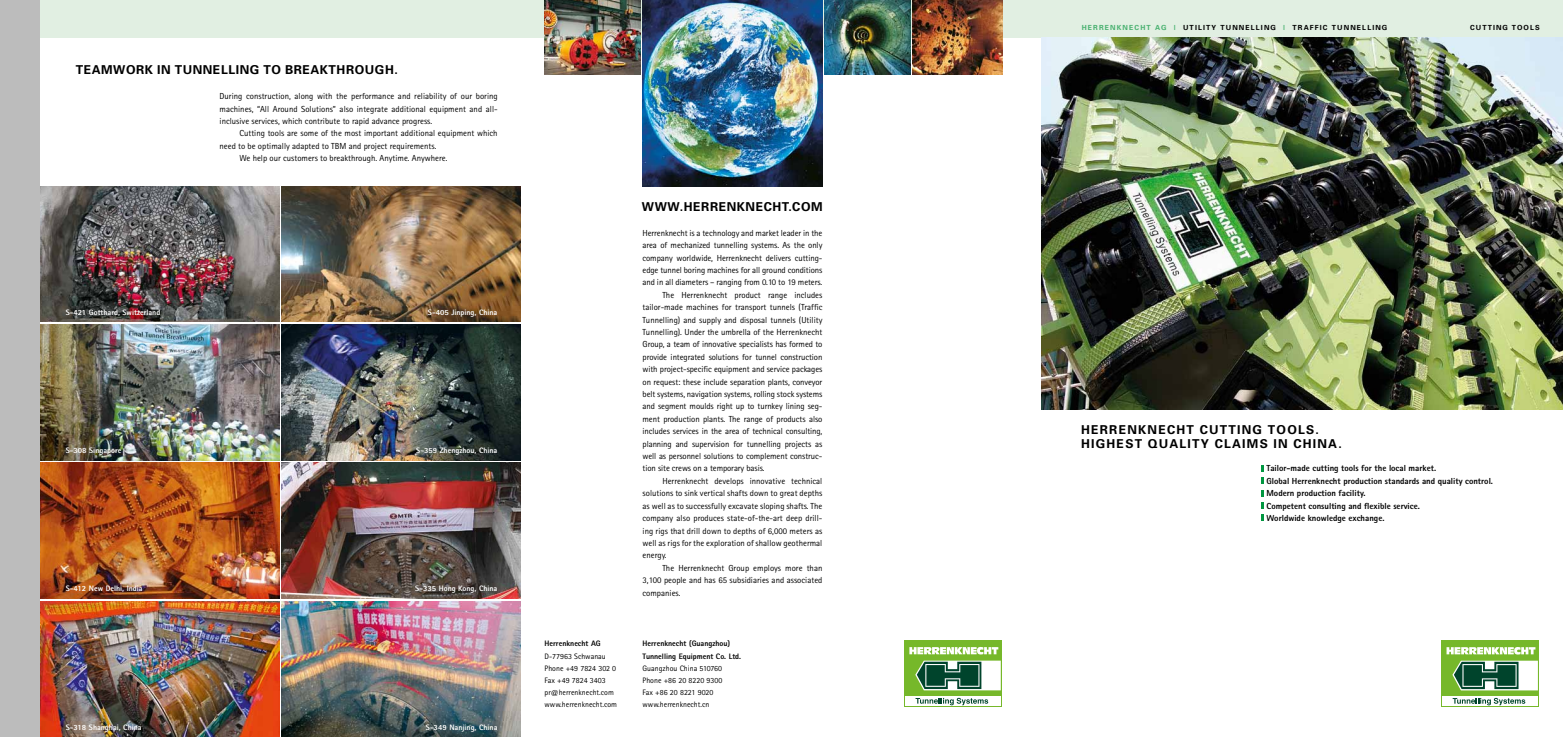
<style>
.page{position:relative;width:1563px;height:737px;background:#fff}
.page>*{position:absolute;margin:0;border:0;box-sizing:border-box;transform-origin:0 0}
.t1{font:700 12.25px/14.9px "Univers";letter-spacing:.1em;color:#000}
.t2{font:700 12.25px "Univers";letter-spacing:.045em;color:#000}
.t3{font:8.75px/12.4px "Rotis Sans Serif";color:#000;text-align:justify}
.t4{font:800 8.75px/12.4px "Rotis Sans Serif";color:#000}
.t5{font:7.88px/12.2px "Rotis Sans Serif";color:#000}
.t6{font:800 7.88px "Rotis Sans Serif";color:#fff}
.t7{font:800 7.88px/12.2px "Rotis Sans Serif";color:#000}
.t8{font:700 7px "Univers";letter-spacing:.16em;color:#000}
.s1{color:#49b170}
</style>
<div class="page">
<img style="left:40px;top:601px;width:239px;height:136px">
<img style="left:282px;top:463px;width:239px;height:135px">
<img style="left:282px;top:324px;width:239px;height:136px">
<img style="left:40px;top:324px;width:239px;height:136px">
<div style="left:0;top:0;width:1563px;height:37px;background:#e1efe2"></div>
<img style="left:1042px;top:37px;width:521px;height:372px">
<svg style="left:1261px;top:465px;width:3px;height:6px"></svg>
<svg style="left:1261px;top:477px;width:3px;height:7px"></svg>
<svg style="left:1261px;top:490px;width:3px;height:6px"></svg>
<svg style="left:1261px;top:502px;width:3px;height:6px"></svg>
<svg style="left:1261px;top:515px;width:3px;height:6px"></svg>
<div style="left:1441px;top:640px;width:98px;height:67px;background:#76b82a"></div>
<div style="left:1442px;top:696px;width:96px;height:10px;background:#fff"></div>
<svg style="left:1446px;top:647px;width:89px;height:7px"></svg>
<svg style="left:1452px;top:660px;width:86px;height:30px;background:#719982"></svg>
<svg style="left:1452px;top:698px;width:73px;height:7px"></svg>
<div style="left:904px;top:640px;width:98px;height:67px;background:#76b82a"></div>
<div style="left:905px;top:696px;width:96px;height:10px;background:#fff"></div>
<svg style="left:909px;top:647px;width:89px;height:7px"></svg>
<svg style="left:915px;top:660px;width:86px;height:30px;background:#719982"></svg>
<svg style="left:915px;top:698px;width:73px;height:7px"></svg>
<img style="left:642px;top:0;width:180px;height:186px">
<img style="left:825px;top:0;width:85px;height:74px">
<img style="left:544px;top:0;width:96px;height:74px">
<img style="left:913px;top:0;width:89px;height:74px">
<img style="left:40px;top:186px;width:239px;height:136px">
<img style="left:40px;top:463px;width:239px;height:135px">
<img style="left:282px;top:186px;width:239px;height:136px">
<img style="left:282px;top:601px;width:239px;height:136px">
<div style="left:0;top:0;width:40px;height:737px;background:#bcbcbc"></div>
<h1 class="t2" style="left:76px;top:62px;width:324px">TEAMWORK IN TUNNELLING TO BREAKTHROUGH.</h1>
<p class="t3" style="left:220px;top:90px;width:280px">During construction, along with the performance and reliability of our boring machines, “All Around Solutions” also integrate additional equipment and all&shy;inclusive services, which contribute to rapid advance progress.</p>
<p class="t3" style="left:239px;top:127px;width:260px">Cutting tools are some of the most important additional equipment which</p>
<p class="t3" style="left:220px;top:139px;width:218px">need to be optimally adapted to TBM and project requirements.</p>
<p class="t3" style="left:239px;top:152px;width:210px">We help our customers to breakthrough. Anytime. Anywhere.</p>
<p class="t6" style="left:66px;top:307px;width:96px">S-421 Gotthard, Switzerland</p>
<p class="t6" style="left:428px;top:307px;width:71px">S-405 Jinping, China</p>
<p class="t6" style="left:66px;top:445px;width:57px">S-308 Singapore</p>
<p class="t6" style="left:416px;top:445px;width:83px">S-359 Zhengzhou, China</p>
<p class="t6" style="left:66px;top:583px;width:78px">S-412 New Delhi, India</p>
<p class="t6" style="left:415px;top:583px;width:84px">S-335 Hong Kong, China</p>
<p class="t6" style="left:66px;top:722px;width:77px">S-318 Shanghai, China</p>
<p class="t6" style="left:426px;top:722px;width:73px">S-349 Nanjing, China</p>
<p class="t7" style="left:544px;top:637px;width:58px">Herrenknecht AG</p>
<p class="t5" style="left:544px;top:649px;width:74px">D-77963 Schwanau<br>Phone +49 7824 302 0<br>Fax +49 7824 3403 pr@herrenknecht.com www.herrenknecht.com</p>
<h1 class="t1" style="left:642px;top:199px;width:52px">WWW.HERRENKNECHT</h1>
<h1 class="t1" style="left:788px;top:199px;width:15px">.COM</h1>
<p class="t3" style="left:642px;top:226px;width:181px">Herrenknecht is a technology and market leader in the</p>
<p class="t3" style="left:642px;top:239px;width:181px">area of mechanized tunnelling systems. As the only</p>
<p class="t3" style="left:642px;top:251px;width:181px">company worldwide, Herrenknecht delivers cutting-</p>
<p class="t3" style="left:642px;top:264px;width:181px">edge tunnel boring machines for all ground conditions</p>
<p class="t3" style="left:642px;top:276px;width:181px">and in all diameters – ranging from 0.10 to 19 meters.</p>
<p class="t3" style="left:662px;top:288px;width:161px">The Herrenknecht product range includes</p>
<p class="t3" style="left:642px;top:301px;width:181px">tailor-made machines for transport tunnels (Traffic</p>
<p class="t3" style="left:642px;top:313px;width:181px">Tunnelling) and supply and disposal tunnels (Utility</p>
<p class="t3" style="left:642px;top:326px;width:181px">Tunnelling). Under the umbrella of the Herrenknecht</p>
<p class="t3" style="left:642px;top:338px;width:181px">Group, a team of innovative specialists has formed to</p>
<p class="t3" style="left:642px;top:350px;width:181px">provide integrated solutions for tunnel construction</p>
<p class="t3" style="left:642px;top:363px;width:181px">with project-specific equipment and service packages</p>
<p class="t3" style="left:642px;top:375px;width:181px">on request: these include separation plants, conveyor</p>
<p class="t3" style="left:642px;top:388px;width:181px">belt systems, navigation systems, rolling stock systems</p>
<p class="t3" style="left:642px;top:400px;width:181px">and segment moulds right up to turnkey lining seg-</p>
<p class="t3" style="left:642px;top:412px;width:181px">ment production plants. The range of products also</p>
<p class="t3" style="left:642px;top:425px;width:181px">includes services in the area of technical consulting,</p>
<p class="t3" style="left:642px;top:437px;width:181px">planning and supervision for tunnelling projects as</p>
<p class="t3" style="left:642px;top:450px;width:181px">well as personnel solutions to complement construc-</p>
<p class="t3" style="left:642px;top:462px;width:124px">tion site crews on a temporary basis.</p>
<p class="t3" style="left:662px;top:474px;width:161px">Herrenknecht develops innovative technical</p>
<p class="t3" style="left:642px;top:487px;width:181px">solutions to sink vertical shafts down to great depths</p>
<p class="t3" style="left:642px;top:499px;width:181px">as well as to successfully excavate sloping shafts. The</p>
<p class="t3" style="left:642px;top:512px;width:181px">company also produces state-of-the-art deep drill-</p>
<p class="t3" style="left:642px;top:524px;width:181px">ing rigs that drill down to depths of 6,000 meters as</p>
<p class="t3" style="left:642px;top:536px;width:181px">well as rigs for the exploration of shallow geothermal</p>
<p class="t3" style="left:642px;top:549px;width:26px">energy.</p>
<p class="t3" style="left:662px;top:561px;width:161px">The Herrenknecht Group employs more than</p>
<p class="t3" style="left:642px;top:574px;width:181px">3,100 people and has 65 subsidiaries and associated</p>
<p class="t3" style="left:642px;top:586px;width:40px">companies.</p>
<p class="t7" style="left:642px;top:637px;width:100px">Herrenknecht (Guangzhou)<br>Tunnelling Equipment Co. Ltd.</p>
<p class="t5" style="left:642px;top:662px;width:81px">Guangzhou China 510760<br>Phone +86 20 8220 9300<br>Fax +86 20 8221 9020 www.herrenknecht.cn</p>
<p class="t8" style="left:1081px;top:23px;width:307px"><span class="s1">HERRENKNECHT AG |</span> UTILITY TUNNELLING <span class="s1">|</span> TRAFFIC TUNNELLING</p>
<p class="t8" style="left:1470px;top:23px;width:71px">CUTTING TOOLS</p>
<h1 class="t1" style="left:1081px;top:421px;width:262px">HERRENKNECHT CUTTING TOOLS.<br>HIGHEST QUALITY CLAIMS IN CHINA.</h1>
<p class="t4" style="left:1266px;top:462px;width:228px">Tailor-made cutting tools for the local market.<br>Global Herrenknecht production standards and quality control.<br>Modern production facility.<br>Competent consulting and flexible service.<br>Worldwide knowledge exchange.</p>
</div>
